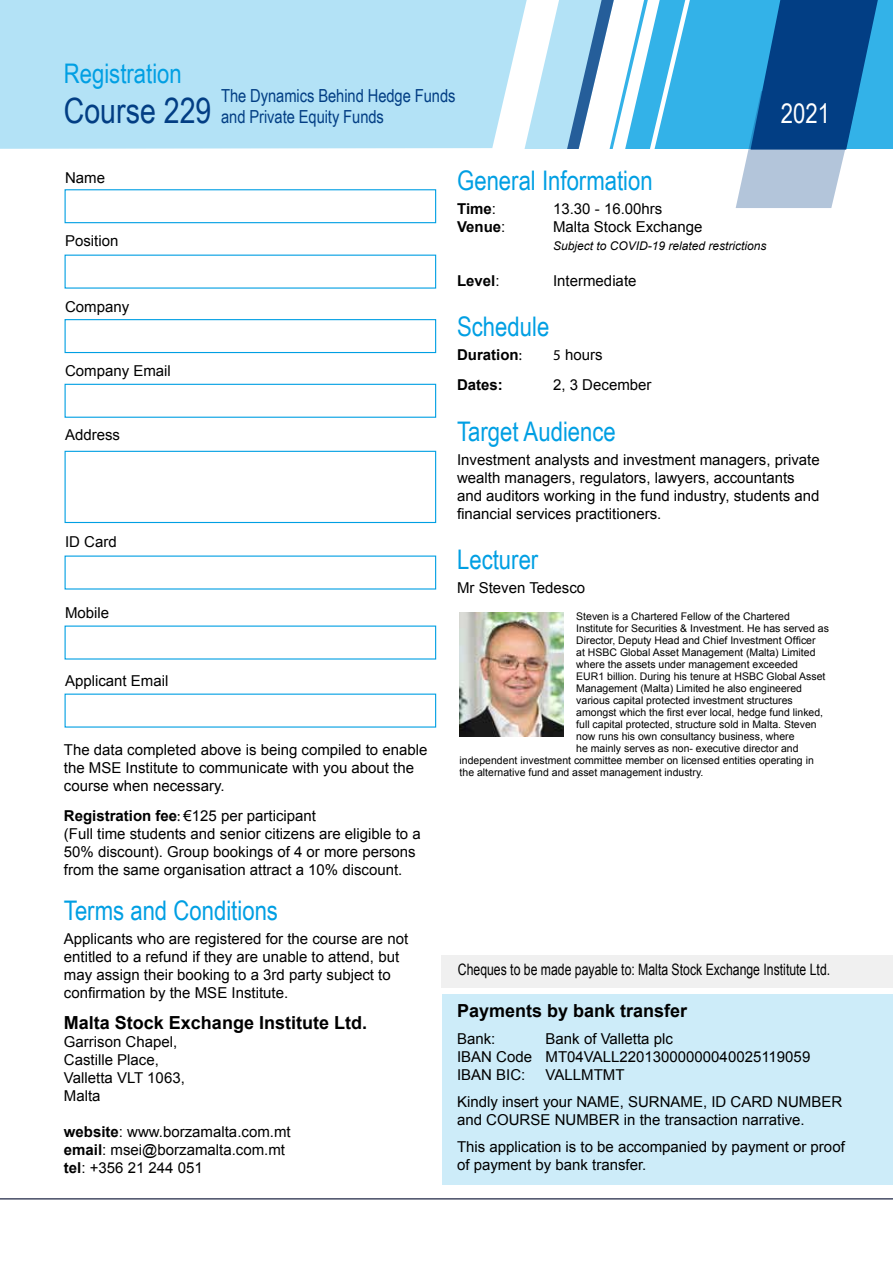
<style>
.page{position:relative;width:893px;height:1263px;background:#fff}
.page>*{position:absolute;margin:0;border:0;box-sizing:border-box;transform-origin:0 0}
.t1{font:34.8px "Arial Narrow";color:#023e84}
.t2{font:27px "Arial Narrow";color:#009fe3}
.t3{font:27px "Arial Narrow";color:#fff}
.t4{font:700 18px "Arial";color:#000}
.t5{font:18px/21px "Arial Narrow";letter-spacing:-.005em;color:#023e84}
.t6{font:15.75px "Arial";color:#000;scale:.78 1}
.t7{font:15px/18px "Arial";color:#000}
.t8{font:700 15px/18px "Arial";color:#000}
.t9{font:italic 12px "Arial";color:#000}
.t10{font:10.5px "Arial";color:#000}
.s1{font-weight:400}
.s2{font-family:"Myriad Pro";font-weight:400}
.s3{font-family:"Myriad Pro"}
.s4{font-weight:700}
</style>
<div class="page">
<div style="left:0;top:0;width:491px;height:149px;background:#b3e2f6"></div>
<svg style="left:491px;top:0;width:402px;height:208px"></svg>
<hr style="left:0;top:1198px;width:893px;height:1px;background:#151d3c">
<div style="left:442px;top:994px;width:451px;height:190px;background:#cdecf9"></div>
<div style="left:442px;top:955px;width:451px;height:32px;background:#f0f0f0"></div>
<div style="left:65px;top:189px;width:371px;height:34px;border:1px solid #009fe3"></div>
<div style="left:65px;top:451px;width:371px;height:72px;border:1px solid #009fe3"></div>
<div style="left:65px;top:319px;width:371px;height:34px;border:1px solid #009fe3"></div>
<div style="left:65px;top:384px;width:371px;height:34px;border:1px solid #009fe3"></div>
<img style="left:459px;top:612px;width:104px;height:124px">
<h2 class="t2" style="left:64px;top:59px;width:120px">Registration</h2>
<h1 class="t1" style="left:64px;top:91px;width:149px">Course 229</h1>
<p class="t5" style="left:221px;top:85px;width:236px">The Dynamics Behind Hedge Funds and Private Equity Funds</p>
<h2 class="t3" style="left:781px;top:99px;width:51px">2021</h2>
<p class="t7" style="left:65px;top:168px;width:42px">Name</p>
<p class="t7" style="left:65px;top:232px;width:55px">Position</p>
<p class="t7" style="left:65px;top:298px;width:66px">Company</p>
<p class="t7" style="left:65px;top:362px;width:107px">Company Email</p>
<p class="t7" style="left:65px;top:426px;width:57px">Address</p>
<p class="t7" style="left:65px;top:533px;width:53px">ID Card</p>
<h2 class="t2" style="left:457px;top:165px;width:197px">General Information</h2>
<p class="t8" style="left:457px;top:200px;width:50px">Time<span class="s1">:<br></span>Venue<span class="s1">:</span></p>
<p class="t7" style="left:553px;top:200px;width:151px">13.30 - 16.00hrs<br>Malta Stock Exchange</p>
<p class="t9" style="left:553px;top:238px;width:215px">Subject to COVID-19 related restrictions</p>
<p class="t7" style="left:553px;top:272px;width:85px">Intermediate</p>
<p class="t8" style="left:457px;top:272px;width:44px">Level<span class="s1">:</span></p>
<h2 class="t2" style="left:457px;top:311px;width:94px">Schedule</h2>
<p class="t8" style="left:457px;top:340px;width:66px;line-height:30px">Duration<span class="s2">:<br></span>Dates:</p>
<p class="t7" style="left:553px;top:340px;width:100px;line-height:30px"><span class="s3">5</span> hours<br>2, 3 December</p>
<h2 class="t2" style="left:457px;top:416px;width:160px">Target Audience</h2>
<p class="t7" style="left:457px;top:450px;width:364px">Investment analysts and investment managers, private wealth managers, regulators, lawyers, accountants and auditors working in the fund industry, students and financial services practitioners.</p>
<h2 class="t2" style="left:457px;top:544px;width:83px">Lecturer</h2>
<p class="t7" style="left:457px;top:579px;width:130px">Mr Steven Tedesco</p>
<p class="t7" style="left:65px;top:604px;width:46px">Mobile</p>
<p class="t7" style="left:65px;top:672px;width:105px">Applicant Email</p>
<p class="t7" style="left:64px;top:741px;width:365px">The data completed above is being compiled to enable the MSE Institute to communicate with you about the course when necessary.</p>
<p class="t7" style="left:64px;top:807px;width:358px"><span class="s4">Registration fee</span><span class="s3">:</span> €125 per participant<br>(Full time students and senior citizens are eligible to a 50% discount). Group bookings of 4 or more persons from the same organisation attract a 10% discount.</p>
<h2 class="t2" style="left:64px;top:895px;width:216px">Terms and Conditions</h2>
<p class="t7" style="left:64px;top:929px;width:346px">Applicants who are registered for the course are not entitled to a refund if they are unable to attend, but may assign their booking to a 3rd party subject to confirmation by the MSE Institute.</p>
<p class="t4" style="left:64px;top:1011px;width:305px">Malta Stock Exchange Institute Ltd.</p>
<p class="t7" style="left:64px;top:1033px;width:122px">Garrison Chapel,<br>Castille Place,<br>Valletta VLT 1063,<br>Malta</p>
<p class="t7" style="left:64px;top:1123px;width:228px"><span class="s4">website</span>: www.borzamalta.com.mt <span class="s4">email</span>: msei@borzamalta.com.mt <span class="s4">tel</span>: +356 21 244 051</p>
<p class="t10" style="left:576px;top:609px;width:215px">Steven is a Chartered Fellow of the Chartered</p>
<p class="t10" style="left:576px;top:621px;width:254px">Institute for Securities &amp; Investment. He has served as</p>
<p class="t10" style="left:576px;top:633px;width:241px">Director, Deputy Head and Chief Investment Officer</p>
<p class="t10" style="left:576px;top:645px;width:241px">at HSBC Global Asset Management (Malta) Limited</p>
<p class="t10" style="left:576px;top:657px;width:223px">where the assets under management exceeded</p>
<p class="t10" style="left:576px;top:669px;width:251px">EUR1 billion. During his tenure at HSBC Global Asset</p>
<p class="t10" style="left:576px;top:681px;width:227px">Management (Malta) Limited he also engineered</p>
<p class="t10" style="left:576px;top:693px;width:218px">various capital protected investment structures</p>
<p class="t10" style="left:576px;top:705px;width:248px">amongst which the first ever local, hedge fund linked,</p>
<p class="t10" style="left:576px;top:717px;width:242px">full capital protected, structure sold in Malta. Steven</p>
<p class="t10" style="left:576px;top:729px;width:220px">now runs his own consultancy business, where</p>
<p class="t10" style="left:576px;top:741px;width:224px">he mainly serves as non- executive director and</p>
<p class="t10" style="left:460px;top:753px;width:356px">independent investment committee member on licensed entities operating in</p>
<p class="t10" style="left:460px;top:765px;width:245px">the alternative fund and asset management industry.</p>
<p class="t6" style="left:458px;top:959px;width:479px">Cheques to be made payable to: Malta Stock Exchange Institute Ltd.</p>
<p class="t4" style="left:457px;top:998px;width:232px">Payments by bank transfer</p>
<p class="t7" style="left:457px;top:1029px;width:40px">Bank:</p>
<p class="t7" style="left:457px;top:1029px;width:355px;text-indent:88px">Bank of Valletta plc<br>IBAN Code MT04VALL22013000000040025119059<br>IBAN BIC:</p>
<p class="t7" style="left:457px;top:1061px;width:387px;line-height:27px;text-indent:88px">VALLMTMT<br>Kindly insert your NAME, SURNAME, ID CARD NUMBER</p>
<p class="t7" style="left:457px;top:1106px;width:389px;line-height:27px">and COURSE NUMBER in the transaction narrative.<br>This application is to be accompanied by payment or proof</p>
<p class="t7" style="left:457px;top:1155px;width:191px">of payment by bank transfer.</p>
</div>
